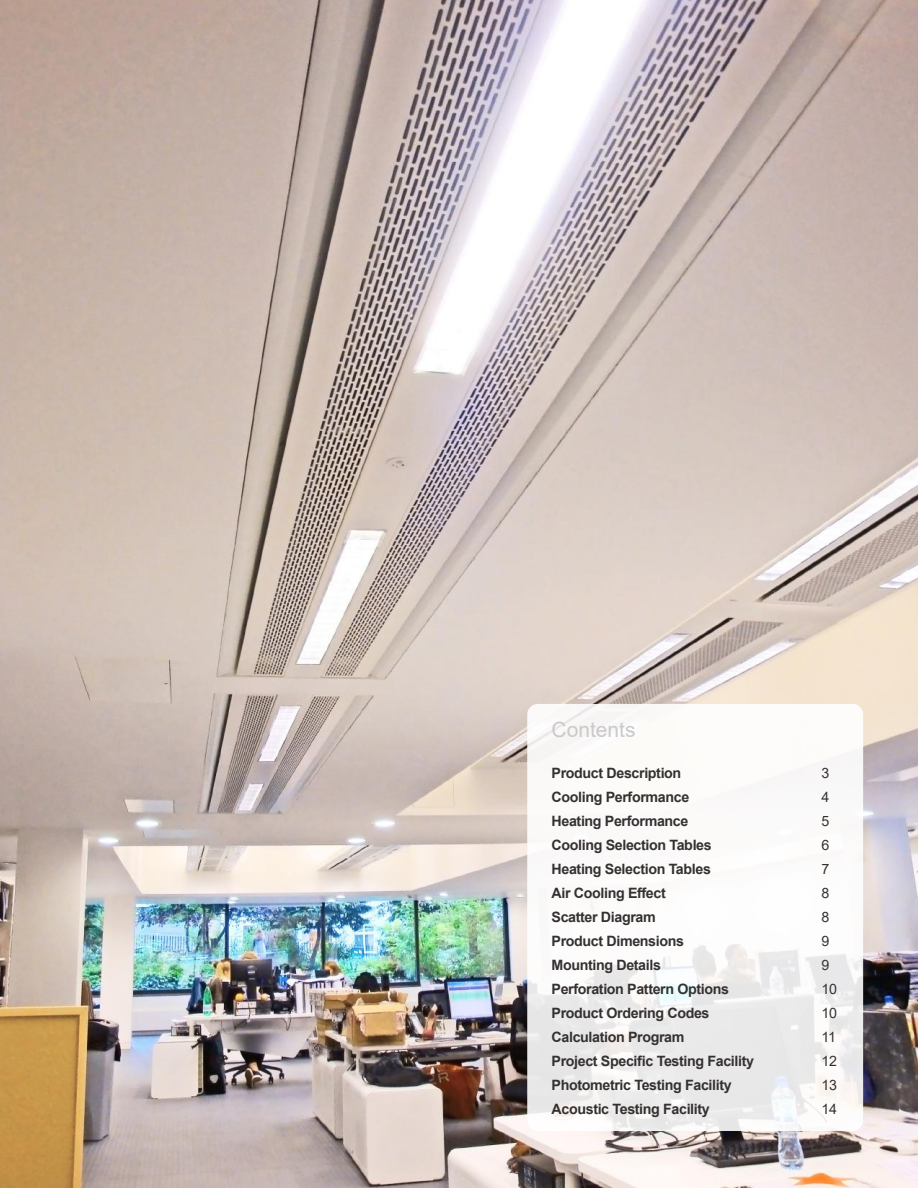
<style>
.page{position:relative;width:918px;height:1188px;background:#fff}
.page>*{position:absolute;margin:0;border:0;box-sizing:border-box;transform-origin:0 0}
.t1{font:21px "Arial";color:#cbcacb}
.t2{font:700 14.25px "Arial";letter-spacing:-.025em;color:#363131}
.t3{font:14.25px "Arial";letter-spacing:-.025em;color:#363131}
</style>
<div class="page">
<img style="left:0;top:0;width:918px;height:1188px">
<svg style="left:527px;top:704px;width:336px;height:427px"></svg>
<h1 class="t1" style="left:552px;top:715px;width:86px">Contents</h1>
<p class="t2" style="left:552px;top:763px;width:131px">Product Description</p>
<p class="t3" style="left:822px;top:763px;width:9px">3</p>
<p class="t2" style="left:552px;top:787px;width:139px">Cooling Performance</p>
<p class="t3" style="left:822px;top:787px;width:9px">4</p>
<p class="t2" style="left:552px;top:811px;width:138px">Heating Performance</p>
<p class="t3" style="left:822px;top:811px;width:9px">5</p>
<p class="t2" style="left:552px;top:835px;width:162px">Cooling Selection Tables</p>
<p class="t3" style="left:822px;top:835px;width:9px">6</p>
<p class="t2" style="left:552px;top:859px;width:161px">Heating Selection Tables</p>
<p class="t3" style="left:822px;top:859px;width:9px">7</p>
<p class="t2" style="left:552px;top:883px;width:116px">Air Cooling Effect</p>
<p class="t3" style="left:822px;top:883px;width:9px">8</p>
<p class="t2" style="left:552px;top:907px;width:106px">Scatter Diagram</p>
<p class="t3" style="left:822px;top:907px;width:9px">8</p>
<p class="t2" style="left:552px;top:931px;width:134px">Product Dimensions</p>
<p class="t3" style="left:822px;top:931px;width:9px">9</p>
<p class="t2" style="left:552px;top:955px;width:111px">Mounting Details</p>
<p class="t3" style="left:822px;top:955px;width:9px">9</p>
<p class="t2" style="left:552px;top:979px;width:179px">Perforation Pattern Options</p>
<p class="t3" style="left:822px;top:979px;width:17px">10</p>
<p class="t2" style="left:552px;top:1003px;width:160px">Product Ordering Codes</p>
<p class="t3" style="left:822px;top:1003px;width:17px">10</p>
<p class="t2" style="left:552px;top:1027px;width:134px">Calculation Program</p>
<p class="t3" style="left:822px;top:1027px;width:16px">11</p>
<p class="t2" style="left:552px;top:1051px;width:204px">Project Specific Testing Facility</p>
<p class="t3" style="left:822px;top:1051px;width:17px">12</p>
<p class="t2" style="left:552px;top:1075px;width:182px">Photometric Testing Facility</p>
<p class="t3" style="left:822px;top:1075px;width:17px">13</p>
<p class="t2" style="left:552px;top:1099px;width:160px">Acoustic Testing Facility</p>
<p class="t3" style="left:822px;top:1099px;width:17px">14</p>
</div>
